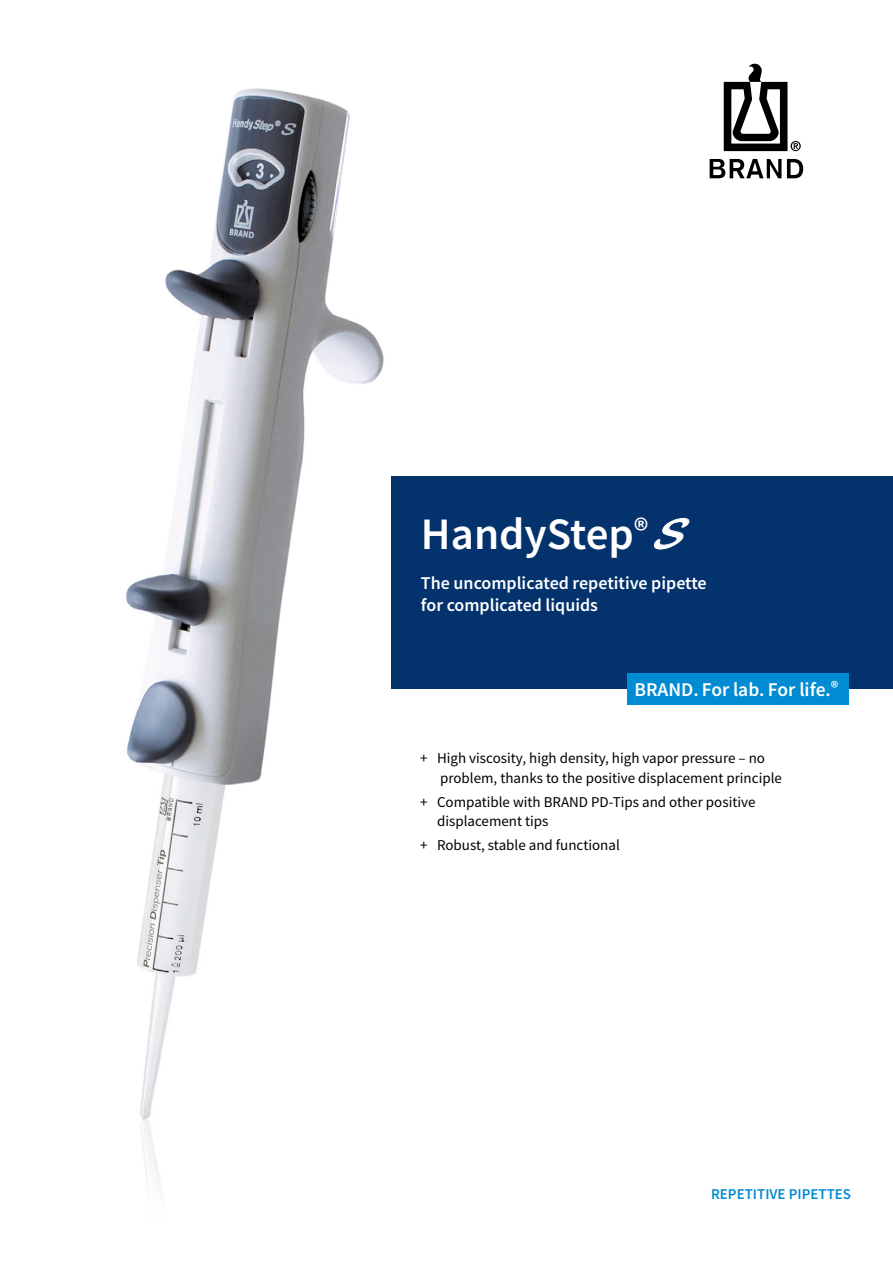
<style>
.page{position:relative;width:893px;height:1263px;background:#fff}
.page>*{position:absolute;margin:0;border:0;box-sizing:border-box;transform-origin:0 0}
.t1{font:600 45px "Source Sans Pro";color:#fff}
.t2{font:600 19.5px "Source Sans Pro";color:#fff}
.t3{font:600 18px/21.6px "Source Sans Pro";color:#fff}
.t4{font:15px/19.5px "Source Sans Pro";color:#000}
.t5{font:600 15px "Source Sans Pro";color:#008bd2}
.s1{font-family:"Blacklight D";font-weight:400;font-style:italic}
.s2{font-size:17.1px}
</style>
<div class="page">
<svg style="left:787px;top:159px;width:16px;height:19px"></svg>
<svg style="left:710px;top:159px;width:71px;height:19px"></svg>
<svg style="left:724px;top:64px;width:77px;height:87px"></svg>
<img style="left:126px;top:88px;width:258px;height:1096px">
<div style="left:391px;top:476px;width:502px;height:213px;background:#03326c"></div>
<div style="left:627px;top:674px;width:221px;height:31px;background:#008bd2"></div>
<h1 class="t1" style="left:421px;top:504px;width:275px">HandyStep<sup>®</sup> <span class="s1">S</span></h1>
<p class="t3" style="left:421px;top:572px;width:287px">The uncomplicated repetitive pipette for complicated liquids</p>
<h2 class="t2" style="left:634px;top:676px;width:206px">BRAND. For lab. For life.<span class="s2">®</span></h2>
<p class="t4" style="left:440px;top:748px;width:343px;text-indent:-20px">+ High viscosity, high density, high vapor pressure – no problem, thanks to the positive displacement principle</p>
<p class="t4" style="left:437px;top:792px;width:320px;text-indent:-17px">+ Compatible with BRAND PD-Tips and other positive displacement tips</p>
<p class="t4" style="left:420px;top:835px;width:201px">+ Robust, stable and functional</p>
<p class="t5" style="left:711px;top:1184px;width:142px">REPETITIVE PIPETTES</p>
</div>
